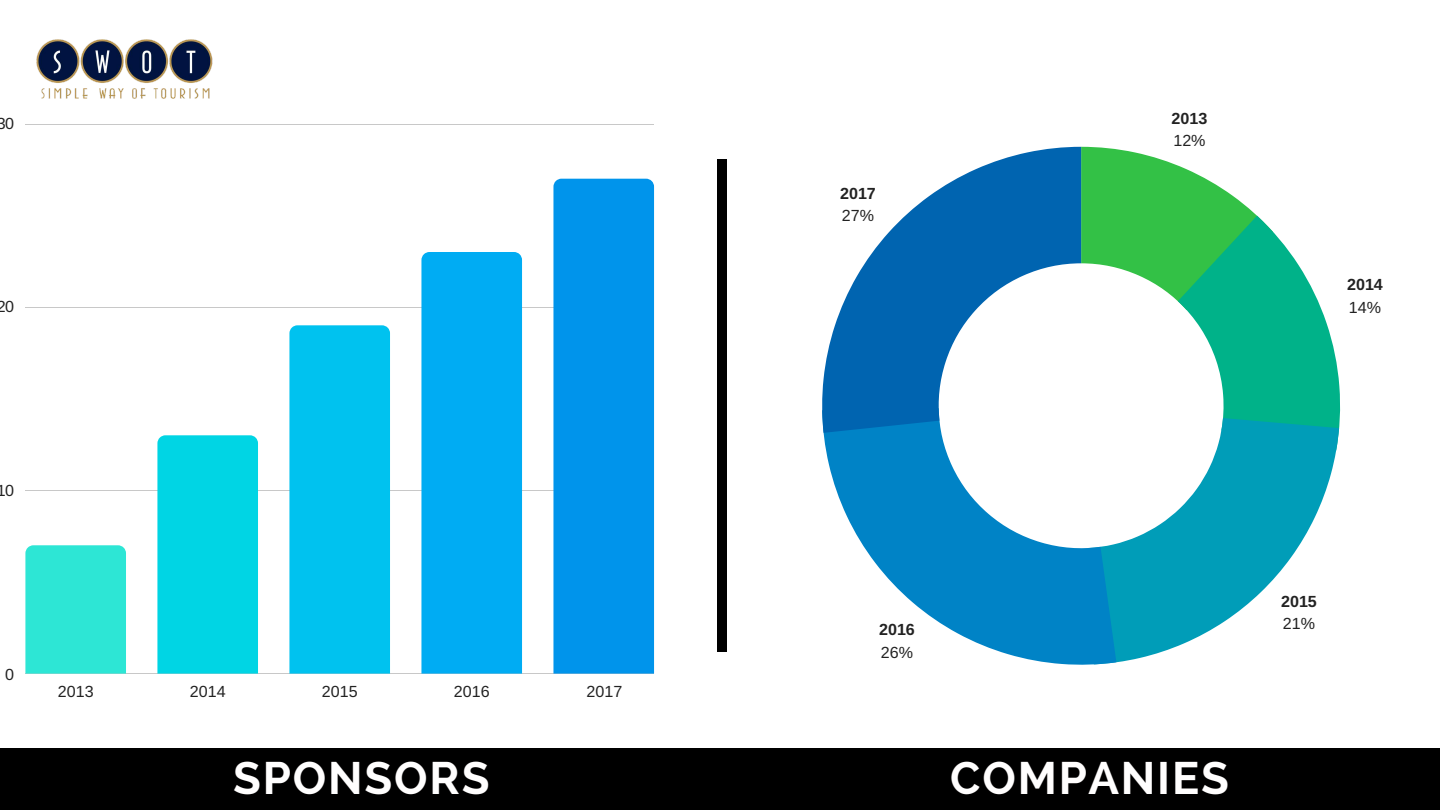
<style>
.page{position:relative;width:1440px;height:810px;background:#fff}
.page>*{position:absolute;margin:0;border:0;box-sizing:border-box;transform-origin:0 0}
.t1{font:700 45.3px "Raleway";letter-spacing:.04em;color:#fffefe}
.t2{font:16.1px "Arimo";color:#222}
.t3{font:700 16.1px "Arimo";color:#222}
</style>
<div class="page">
<div style="left:0;top:748px;width:1440px;height:62px;background:#000"></div>
<hr style="left:25px;top:674px;width:629px;height:1px;background:#222">
<hr style="left:25px;top:490px;width:629px;height:1px;background:#222">
<hr style="left:25px;top:307px;width:629px;height:1px;background:#222">
<hr style="left:25px;top:124px;width:629px;height:1px;background:#222">
<div style="left:25px;top:545px;width:101px;height:129px;background:#2de6d5"></div>
<div style="left:157px;top:435px;width:101px;height:239px;background:#00d5e4"></div>
<div style="left:289px;top:325px;width:101px;height:349px;background:#00c2ef"></div>
<div style="left:421px;top:252px;width:101px;height:422px;background:#00acf3"></div>
<div style="left:553px;top:179px;width:101px;height:495px;background:#0094eb"></div>
<svg style="left:1081px;top:147px;width:260px;height:282px"></svg>
<svg style="left:1116px;top:418px;width:223px;height:245px;fill:#009db8"></svg>
<svg style="left:823px;top:408px;width:293px;height:257px;fill:#0083c6"></svg>
<svg style="left:822px;top:147px;width:259px;height:286px;fill:#0064b0"></svg>
<img style="left:36px;top:39px;width:177px;height:60px">
<div style="left:718px;top:596px;width:9px;height:56px;background:#000"></div>
<div style="left:718px;top:159px;width:9px;height:56px;background:#000"></div>
<div style="left:718px;top:214px;width:9px;height:384px;background:#000"></div>
<p class="t2" style="left:-4px;top:114px;width:19px">30</p>
<p class="t2" style="left:-4px;top:297px;width:19px">20</p>
<p class="t2" style="left:-4px;top:481px;width:19px">10</p>
<p class="t2" style="left:5px;top:665px;width:10px">0</p>
<p class="t2" style="left:58px;top:682px;width:37px">2013</p>
<p class="t2" style="left:190px;top:682px;width:37px">2014</p>
<p class="t2" style="left:322px;top:682px;width:37px">2015</p>
<p class="t2" style="left:454px;top:682px;width:37px">2016</p>
<p class="t2" style="left:587px;top:682px;width:37px">2017</p>
<h1 class="t1" style="left:233px;top:751px;width:258px">SPONSORS</h1>
<p class="t3" style="left:840px;top:184px;width:37px">2017</p>
<p class="t2" style="left:842px;top:207px;width:34px">27%</p>
<p class="t3" style="left:1172px;top:109px;width:37px">2013</p>
<p class="t2" style="left:1173px;top:132px;width:34px">12%</p>
<p class="t3" style="left:1347px;top:276px;width:37px">2014</p>
<p class="t2" style="left:1349px;top:298px;width:34px">14%</p>
<p class="t3" style="left:879px;top:621px;width:37px">2016</p>
<p class="t2" style="left:881px;top:643px;width:34px">26%</p>
<h1 class="t1" style="left:950px;top:751px;width:280px">COMPANIES</h1>
<p class="t3" style="left:1281px;top:592px;width:37px">2015</p>
<p class="t2" style="left:1283px;top:615px;width:34px">21%</p>
</div>
